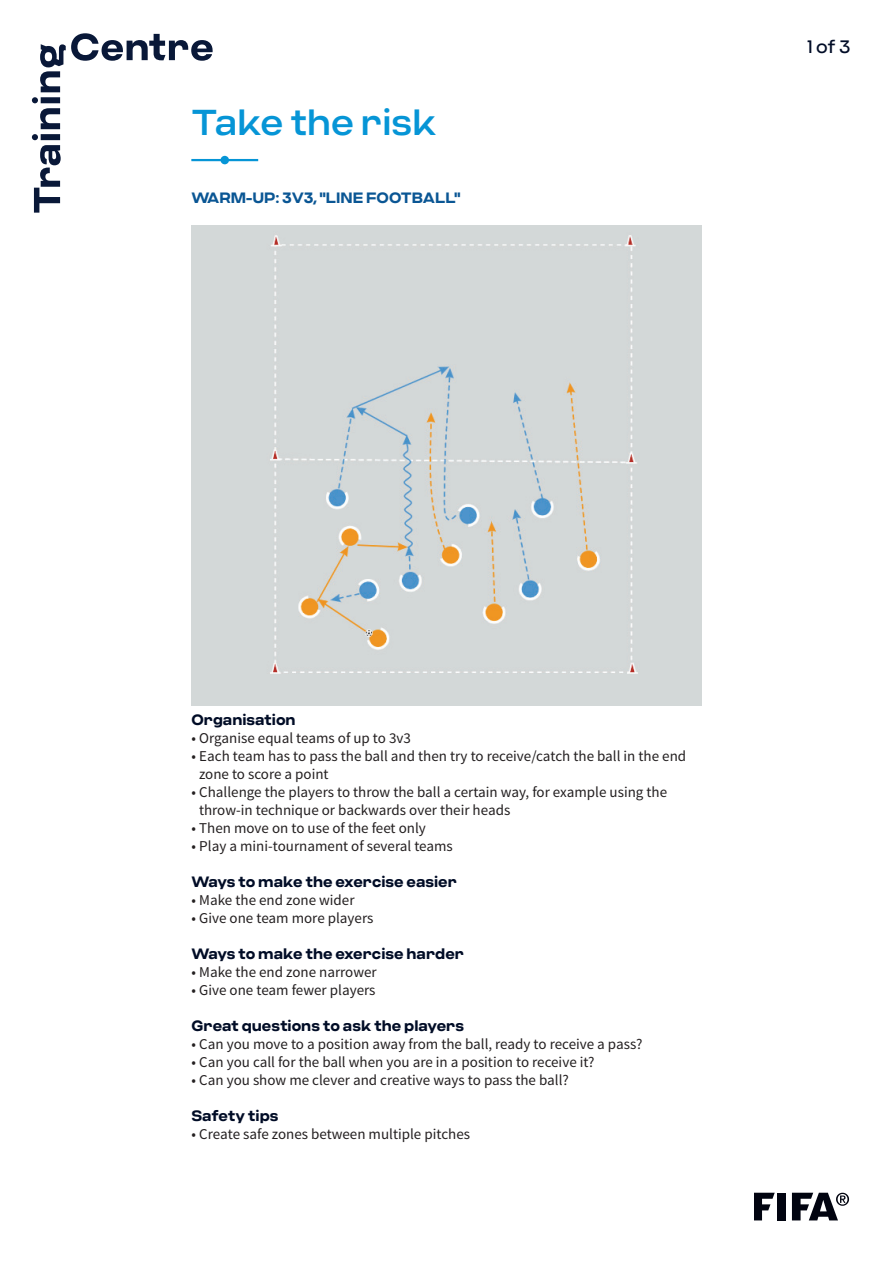
<style>
.page{position:relative;width:893px;height:1263px;background:#fff}
.page>*{position:absolute;margin:0;border:0;box-sizing:border-box;transform-origin:0 0}
.t1{font:500 36px "Criteria CF";color:#0695d6}
.t2{font:18px "Criteria CF";color:#000c26}
.t3{font:15px/18px "Source Sans Pro";color:#231f20}
.t4{font:700 15px "Criteria CF";color:#000c26}
.t5{font:700 15px "Criteria CF";color:#0a5694}
</style>
<div class="page">
<svg style="left:32px;top:33px;width:181px;height:180px"></svg>
<svg style="left:755px;top:1193px;width:20px;height:27px"></svg>
<div style="left:777px;top:1193px;width:9px;height:27px;background:#010410"></div>
<svg style="left:792px;top:1193px;width:57px;height:27px"></svg>
<div style="left:220px;top:156px;width:9px;height:8px;background:#0695d6;border-radius:50%"></div>
<hr style="left:191px;top:159px;width:67px;height:2px;background:#0695d6">
<div style="left:191px;top:225px;width:510px;height:481px;background:#d3d8d8"></div>
<h1 class="t1" style="left:191px;top:106px;width:247px">Take the risk</h1>
<p class="t5" style="left:191px;top:193px;width:271px">WARM-UP: 3V3, "LINE FOOTBALL"</p>
<p class="t2" style="left:807px;top:39px;width:45px">1 of 3</p>
<p class="t4" style="left:191px;top:715px;width:106px">Organisation</p>
<p class="t3" style="left:191px;top:731px;width:221px">• Organise equal teams of up to 3v3</p>
<p class="t3" style="left:199px;top:749px;width:489px;text-indent:-8px">• Each team has to pass the ball and then try to receive/catch the ball in the end zone to score a point</p>
<p class="t3" style="left:199px;top:785px;width:470px;text-indent:-8px">• Challenge the players to throw the ball a certain way, for example using the throw-in technique or backwards over their heads</p>
<p class="t3" style="left:191px;top:821px;width:236px">• Then move on to use of the feet only</p>
<p class="t3" style="left:191px;top:839px;width:263px">• Play a mini-tournament of several teams</p>
<p class="t4" style="left:191px;top:877px;width:267px">Ways to make the exercise easier</p>
<p class="t3" style="left:191px;top:893px;width:165px">• Make the end zone wider</p>
<p class="t3" style="left:191px;top:911px;width:184px">• Give one team more players</p>
<p class="t4" style="left:191px;top:949px;width:274px">Ways to make the exercise harder</p>
<p class="t3" style="left:191px;top:965px;width:187px">• Make the end zone narrower</p>
<p class="t3" style="left:191px;top:983px;width:186px">• Give one team fewer players</p>
<p class="t4" style="left:191px;top:1021px;width:274px">Great questions to ask the players</p>
<p class="t3" style="left:191px;top:1037px;width:453px">• Can you move to a position away from the ball, ready to receive a pass?</p>
<p class="t3" style="left:191px;top:1055px;width:405px">• Can you call for the ball when you are in a position to receive it?</p>
<p class="t3" style="left:191px;top:1073px;width:379px">• Can you show me clever and creative ways to pass the ball?</p>
<p class="t4" style="left:191px;top:1111px;width:89px">Safety tips</p>
<p class="t3" style="left:191px;top:1127px;width:280px">• Create safe zones between multiple pitches</p>
</div>
